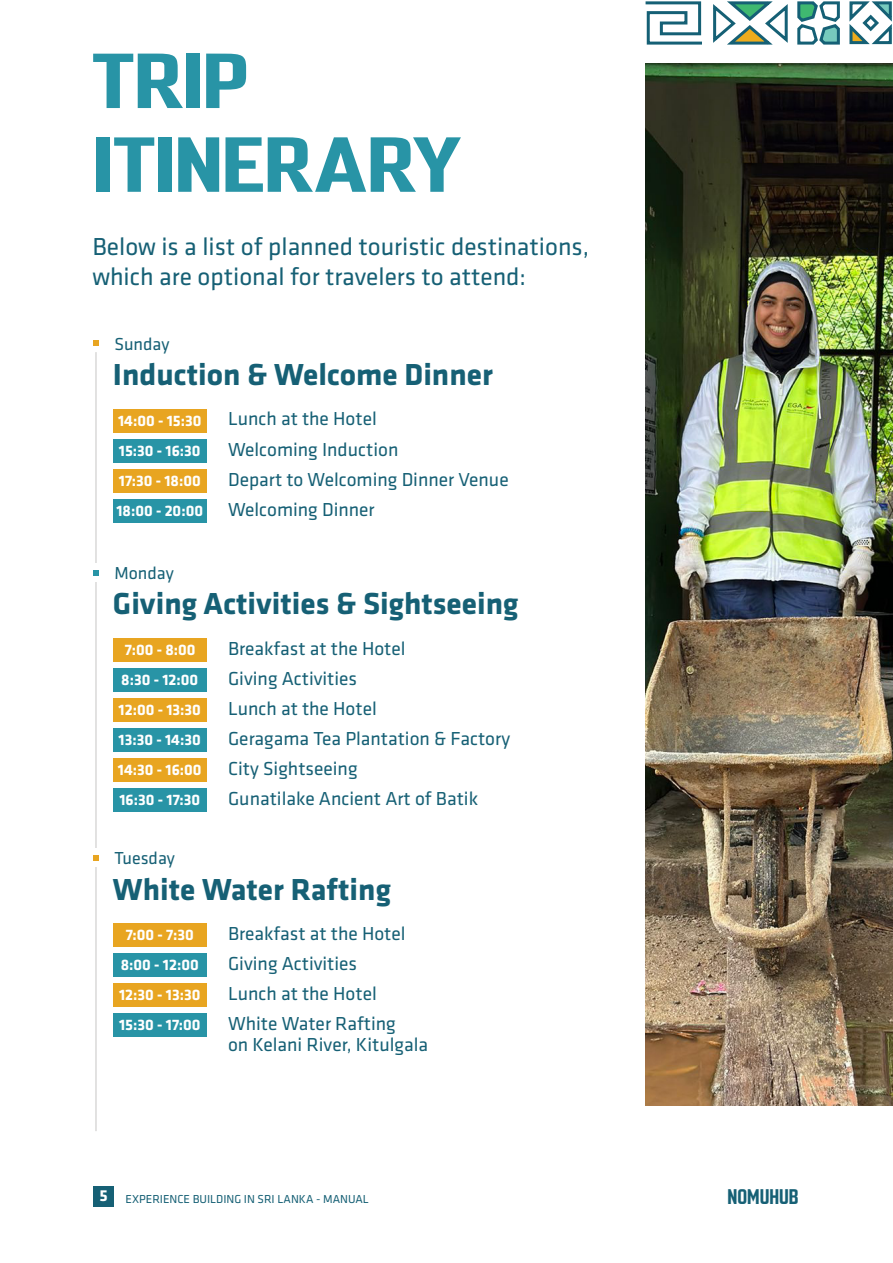
<style>
.page{position:relative;width:893px;height:1263px;background:#fff}
.page>*{position:absolute;margin:0;border:0;box-sizing:border-box;transform-origin:0 0}
.t1{font:500 condensed 69.75px/83.7px "Enamela W01";letter-spacing:-.005em;color:#2894a6;scale:1.47 1}
.t2{font:700 31.5px "Klavika";color:#166075}
.t3{font:25.5px/30.6px "Klavika";color:#166075}
.t4{font:19.5px/29.8px "Klavika";color:#166075}
.t5{font:500 condensed 18.9px "Enamela W01";color:#166075;scale:1.09 1}
.t6{font:18px "Klavika";color:#166075}
.t7{font:700 15.75px "Klavika";color:#fff}
.t8{font:12px "Klavika";color:#166075}
.s1{font-weight:700;font-size:16.5px;color:#fff}
</style>
<div class="page">
<img style="left:646px;top:64px;width:247px;height:1041px">
<div style="left:93px;top:1186px;width:21px;height:20px;background:#166075"></div>
<svg style="left:93px;top:340px;width:6px;height:6px"></svg>
<hr style="left:96px;top:352px;width:1px;height:779px;background:#c6c5c4">
<div style="left:113px;top:409px;width:94px;height:24px;background:#e8a521"></div>
<div style="left:113px;top:439px;width:94px;height:24px;background:#2894a6"></div>
<div style="left:113px;top:469px;width:94px;height:24px;background:#e8a521"></div>
<div style="left:113px;top:500px;width:94px;height:23px;background:#2894a6"></div>
<div style="left:113px;top:638px;width:94px;height:24px;background:#e8a521"></div>
<div style="left:113px;top:668px;width:94px;height:24px;background:#2894a6"></div>
<div style="left:113px;top:698px;width:94px;height:24px;background:#e8a521"></div>
<div style="left:113px;top:729px;width:94px;height:23px;background:#2894a6"></div>
<div style="left:113px;top:759px;width:94px;height:23px;background:#e8a521"></div>
<div style="left:113px;top:789px;width:94px;height:23px;background:#2894a6"></div>
<div style="left:87px;top:564px;width:18px;height:18px;background:#fff"></div>
<svg style="left:93px;top:570px;width:6px;height:6px"></svg>
<div style="left:113px;top:923px;width:94px;height:24px;background:#e8a521"></div>
<div style="left:113px;top:954px;width:94px;height:23px;background:#2894a6"></div>
<div style="left:113px;top:984px;width:94px;height:23px;background:#e8a521"></div>
<div style="left:113px;top:1014px;width:94px;height:23px;background:#2894a6"></div>
<div style="left:87px;top:849px;width:18px;height:18px;background:#fff"></div>
<svg style="left:93px;top:855px;width:6px;height:6px"></svg>
<svg style="left:645px;top:1px;width:247px;height:44px"></svg>
<h1 class="t1" style="left:92px;top:38px;width:253px">TRIP<br>ITINERARY</h1>
<h3 class="t3" style="left:92px;top:231px;width:498px">Below is a list of planned touristic destinations, which are optional for travelers to attend:</h3>
<p class="t6" style="left:114px;top:334px;width:57px">Sunday</p>
<h2 class="t2" style="left:113px;top:358px;width:381px">Induction &amp; Welcome Dinner</h2>
<p class="t7" style="left:118px;top:412px;width:85px">14:00 - 15:30</p>
<p class="t4" style="left:228px;top:404px;width:150px">Lunch at the Hotel</p>
<p class="t7" style="left:119px;top:442px;width:83px">15:30 - 16:30</p>
<p class="t4" style="left:228px;top:434px;width:172px">Welcoming Induction</p>
<p class="t7" style="left:119px;top:472px;width:84px">17:30 - 18:00</p>
<p class="t4" style="left:228px;top:465px;width:282px">Depart to Welcoming Dinner Venue</p>
<p class="t7" style="left:116px;top:502px;width:88px">18:00 - 20:00</p>
<p class="t4" style="left:228px;top:495px;width:148px">Welcoming Dinner</p>
<p class="t6" style="left:114px;top:563px;width:61px">Monday</p>
<h2 class="t2" style="left:113px;top:587px;width:407px">Giving Activities &amp; Sightseeing</h2>
<p class="t7" style="left:125px;top:641px;width:72px">7:00 - 8:00</p>
<p class="t4" style="left:228px;top:633px;width:179px">Breakfast at the Hotel</p>
<p class="t7" style="left:121px;top:671px;width:78px">8:30 - 12:00</p>
<p class="t4" style="left:228px;top:663px;width:131px">Giving Activities</p>
<p class="t7" style="left:119px;top:701px;width:84px">12:00 - 13:30</p>
<p class="t4" style="left:228px;top:694px;width:150px">Lunch at the Hotel</p>
<p class="t7" style="left:119px;top:731px;width:84px">13:30 - 14:30</p>
<p class="t4" style="left:228px;top:723px;width:284px">Geragama Tea Plantation &amp; Factory</p>
<p class="t7" style="left:118px;top:761px;width:85px">14:30 - 16:00</p>
<p class="t4" style="left:228px;top:754px;width:131px">City Sightseeing</p>
<p class="t7" style="left:119px;top:791px;width:82px">16:30 - 17:30</p>
<p class="t4" style="left:228px;top:784px;width:252px">Gunatilake Ancient Art of Batik</p>
<p class="t6" style="left:114px;top:848px;width:62px">Tuesday</p>
<h2 class="t2" style="left:113px;top:872px;width:279px">White Water Rafting</h2>
<p class="t7" style="left:126px;top:926px;width:69px">7:00 - 7:30</p>
<p class="t4" style="left:228px;top:919px;width:179px">Breakfast at the Hotel</p>
<p class="t7" style="left:121px;top:956px;width:79px">8:00 - 12:00</p>
<p class="t4" style="left:228px;top:949px;width:131px">Giving Activities</p>
<p class="t7" style="left:119px;top:986px;width:83px">12:30 - 13:30</p>
<p class="t4" style="left:228px;top:979px;width:169px">Lunch at the Hotel<br>White Water Rafting</p>
<p class="t4" style="left:228px;top:1030px;width:202px">on Kelani River, Kitulgala</p>
<p class="t7" style="left:119px;top:1016px;width:83px">15:30 - 17:00</p>
<p class="t8" style="left:100px;top:1192px;width:271px"><span class="s1">5</span> EXPERIENCE BUILDING IN SRI LANKA - MANUAL</p>
<p class="t5" style="left:727px;top:1184px;width:67px">NOMUHUB</p>
</div>
